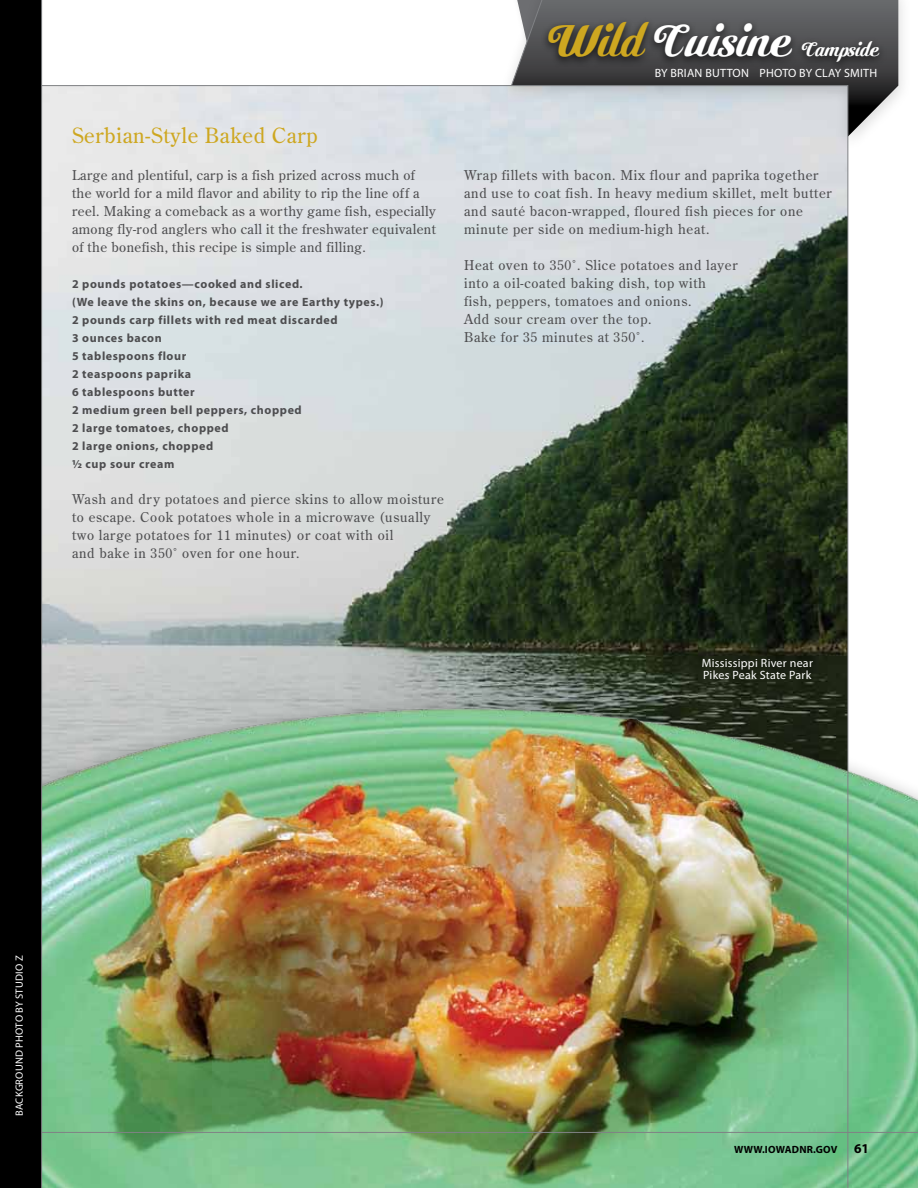
<style>
.page{position:relative;width:918px;height:1188px;background:#fff}
.page>*{position:absolute;margin:0;border:0;box-sizing:border-box;transform-origin:0 0}
.t1{font:48px "Cutiful";color:#fff}
.t2{font:21px "Century Old Style Std";letter-spacing:.03em;color:#cea720}
.t3{font:21px "Cutiful";color:#fff}
.t4{font:13.5px/18px "Century Old Style Std";letter-spacing:.05em;color:#4d4d4f}
.t5{font:13.5px/18px "Century Old Style Std";letter-spacing:.03em;color:#4d4d4f}
.t6{font:700 12px/18px "Myriad Pro";letter-spacing:.05em;color:#4d4d4f}
.t7{font:12px/12px "Myriad Pro";letter-spacing:.02em;color:#fff}
.t8{font:10.5px "Myriad Pro";letter-spacing:.02em;color:#fff}
.t9{font:700 10.5px "Myriad Pro";letter-spacing:.02em;color:#000}
.s1{color:#cea720}
.s2{font-size:13.5px}
</style>
<div class="page">
<img style="left:42px;top:86px;width:468px;height:460px">
<img style="left:42px;top:546px;width:876px;height:642px">
<hr style="left:42px;top:1132px;width:876px;height:1px;background:#808285">
<hr style="left:41px;top:85px;width:849px;height:1px;background:#808285">
<div style="left:500px;top:0;width:412px;height:152px;background:#000;opacity:.15"></div>
<svg style="left:849px;top:0;width:49px;height:137px"></svg>
<div style="left:541px;top:18px;width:346px;height:55px;background:#000;opacity:.75"></div>
<img style="left:510px;top:0;width:339px;height:1188px">
<div style="left:0;top:0;width:42px;height:1188px;background:#000"></div>
<hr style="left:41px;top:0;width:1px;height:1188px;background:#808285">
<h2 class="t2" style="left:72px;top:122px;width:247px">Serbian-Style Baked Carp</h2>
<p class="t5" style="left:72px;top:166px;width:365px">Large and plentiful, carp is a fish prized across much of the world for a mild flavor and ability to rip the line off a reel. Making a comeback as a worthy game fish, especially among fly-rod anglers who call it the freshwater equivalent of the bonefish, this recipe is simple and filling.</p>
<p class="t6" style="left:72px;top:275px;width:313px">2 pounds potatoes—cooked and sliced.<br>(We leave the skins on, because we are Earthy types.)<br>2 pounds carp fillets with red meat discarded<br>3 ounces bacon<br>5 tablespoons flour<br>2 teaspoons paprika<br>6 tablespoons butter<br>2 medium green bell peppers, chopped<br>2 large tomatoes, chopped<br>2 large onions, chopped<br>1/2 cup sour cream</p>
<p class="t4" style="left:72px;top:490px;width:374px">Wash and dry potatoes and pierce skins to allow moisture to escape. Cook potatoes whole in a microwave (usually two large potatoes for 11 minutes) or coat with oil<br>and bake in 350˚ oven for one hour.</p>
<h1 class="t1" style="left:541px;top:13px;width:247px"><span class="s1">Wild</span> Cuisine</h1>
<h2 class="t3" style="left:799px;top:37px;width:80px">Campside</h2>
<p class="t7" style="left:655px;top:67px;width:224px">BY brian button Photo by clay smith</p>
<p class="t4" style="left:464px;top:166px;width:369px">Wrap fillets with bacon. Mix flour and paprika together and use to coat fish. In heavy medium skillet, melt butter and sauté bacon-wrapped, floured fish pieces for one minute per side on medium-high heat.</p>
<p class="t4" style="left:464px;top:256px;width:275px">Heat oven to 350˚. Slice potatoes and layer into a oil-coated baking dish, top with<br>fish, peppers, tomatoes and onions.<br>Add sour cream over the top.<br>Bake for 35 minutes at 350˚.</p>
<p class="t7" style="left:702px;top:657px;width:113px">Mississippi River near<br>Pikes Peak State Park</p>
<p class="t8" style="left:13px;top:1116px;width:162px;rotate:-90deg">background photo by studio z</p>
<p class="t9" style="left:734px;top:1143px;width:136px">www.iowadnr.gov <span class="s2">61</span></p>
</div>
